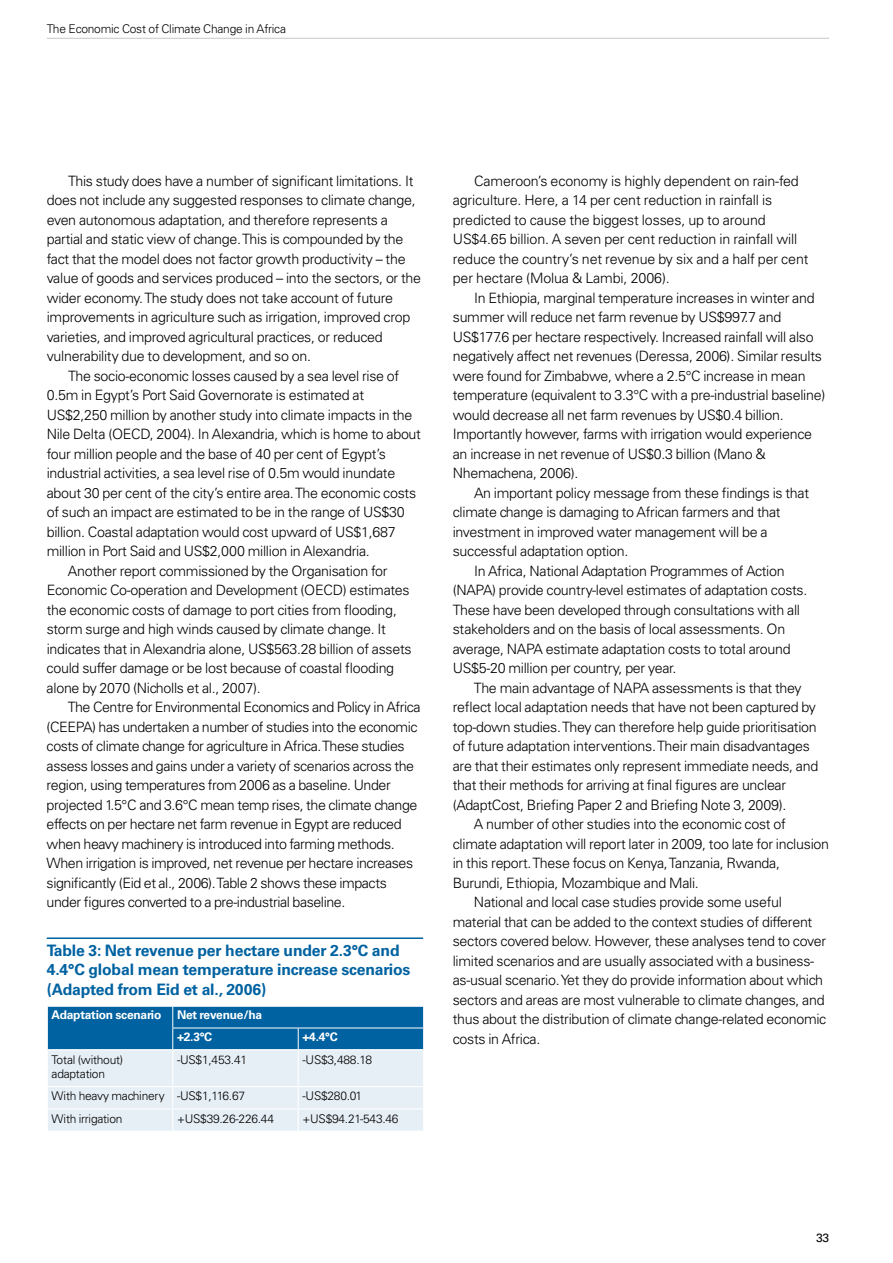
<style>
.page{position:relative;width:893px;height:1263px;background:#fff}
.page>*{position:absolute;margin:0;border:0;box-sizing:border-box;transform-origin:0 0}
.t1{font:700 15.75px/19.5px "Univers CA";letter-spacing:-.01em;color:#0062a1}
.t2{font:300 14.25px/19.5px "Univers CA";letter-spacing:-.02em;color:#000}
.t3{font:300 12px/14.7px "Univers CA";letter-spacing:-.02em;color:#000}
.t4{font:700 12px/21.8px "Univers CA";letter-spacing:-.02em;color:#fff}
.t5{font:12px "Univers CA";color:#000}
</style>
<div class="page">
<hr style="left:47px;top:38px;width:782px;height:1px;background:#c6c7c8">
<hr style="left:47px;top:937px;width:376px;height:2px;background:#0062a1">
<svg style="left:47px;top:1006px;width:377px;height:124px;background:#9ac0da"></svg>
<p class="t3" style="left:47px;top:21px;width:241px">The Economic Cost of Climate Change in Africa</p>
<p class="t2" style="left:68px;top:171px;width:347px">This study does have a number of significant limitations. It</p>
<p class="t2" style="left:47px;top:190px;width:370px">does not include any suggested responses to climate change,</p>
<p class="t2" style="left:47px;top:210px;width:343px">even autonomous adaptation, and therefore represents a</p>
<p class="t2" style="left:47px;top:229px;width:358px">partial and static view of change. This is compounded by the</p>
<p class="t2" style="left:47px;top:249px;width:360px">fact that the model does not factor growth productivity – the</p>
<p class="t2" style="left:47px;top:268px;width:376px">value of goods and services produced – into the sectors, or the</p>
<p class="t2" style="left:47px;top:288px;width:348px">wider economy. The study does not take account of future</p>
<p class="t2" style="left:47px;top:307px;width:365px">improvements in agriculture such as irrigation, improved crop</p>
<p class="t2" style="left:47px;top:327px;width:338px">varieties, and improved agricultural practices, or reduced</p>
<p class="t2" style="left:47px;top:346px;width:266px">vulnerability due to development, and so on.</p>
<p class="t2" style="left:68px;top:366px;width:333px">The socio-economic losses caused by a sea level rise of</p>
<p class="t2" style="left:47px;top:385px;width:319px">0.5m in Egypt’s Port Said Governorate is estimated at</p>
<p class="t2" style="left:47px;top:405px;width:367px">US$2,250 million by another study into climate impacts in the</p>
<p class="t2" style="left:47px;top:424px;width:376px">Nile Delta (OECD, 2004). In Alexandria, which is home to about</p>
<p class="t2" style="left:47px;top:444px;width:341px">four million people and the base of 40 per cent of Egypt’s</p>
<p class="t2" style="left:47px;top:463px;width:350px">industrial activities, a sea level rise of 0.5m would inundate</p>
<p class="t2" style="left:47px;top:483px;width:371px">about 30 per cent of the city’s entire area. The economic costs</p>
<p class="t2" style="left:47px;top:502px;width:360px">of such an impact are estimated to be in the range of US$30</p>
<p class="t2" style="left:47px;top:522px;width:350px">billion. Coastal adaptation would cost upward of US$1,687</p>
<p class="t2" style="left:47px;top:541px;width:325px">million in Port Said and US$2,000 million in Alexandria.</p>
<p class="t2" style="left:68px;top:561px;width:321px">Another report commissioned by the Organisation for</p>
<p class="t2" style="left:47px;top:580px;width:365px">Economic Co-operation and Development (OECD) estimates</p>
<p class="t2" style="left:47px;top:600px;width:352px">the economic costs of damage to port cities from flooding,</p>
<p class="t2" style="left:47px;top:619px;width:341px">storm surge and high winds caused by climate change. It</p>
<p class="t2" style="left:47px;top:639px;width:366px">indicates that in Alexandria alone, US$563.28 billion of assets</p>
<p class="t2" style="left:47px;top:658px;width:349px">could suffer damage or be lost because of coastal flooding</p>
<p class="t2" style="left:47px;top:678px;width:216px">alone by 2070 (Nicholls et al., 2007).</p>
<p class="t2" style="left:68px;top:697px;width:354px">The Centre for Environmental Economics and Policy in Africa</p>
<p class="t2" style="left:47px;top:717px;width:373px">(CEEPA) has undertaken a number of studies into the economic</p>
<p class="t2" style="left:47px;top:736px;width:359px">costs of climate change for agriculture in Africa. These studies</p>
<p class="t2" style="left:47px;top:756px;width:369px">assess losses and gains under a variety of scenarios across the</p>
<p class="t2" style="left:47px;top:775px;width:346px">region, using temperatures from 2006 as a baseline. Under</p>
<p class="t2" style="left:47px;top:795px;width:372px">projected 1.5°C and 3.6°C mean temp rises, the climate change</p>
<p class="t2" style="left:47px;top:814px;width:357px">effects on per hectare net farm revenue in Egypt are reduced</p>
<p class="t2" style="left:47px;top:834px;width:350px">when heavy machinery is introduced into farming methods.</p>
<p class="t2" style="left:47px;top:853px;width:368px">When irrigation is improved, net revenue per hectare increases</p>
<p class="t2" style="left:47px;top:873px;width:342px">significantly (Eid et al., 2006). Table 2 shows these impacts</p>
<p class="t2" style="left:47px;top:892px;width:300px">under figures converted to a pre-industrial baseline.</p>
<p class="t1" style="left:47px;top:941px;width:365px">Table 3: Net revenue per hectare under 2.3°C and<br>4.4°C global mean temperature increase scenarios (Adapted from Eid et al., 2006)</p>
<p class="t4" style="left:52px;top:1004px;width:111px">Adaptation scenario</p>
<p class="t4" style="left:177px;top:1004px;width:87px">Net revenue/ha +2.3°C</p>
<p class="t4" style="left:302px;top:1026px;width:37px">+4.4°C</p>
<p class="t3" style="left:52px;top:1052px;width:73px">Total (without) adaptation</p>
<p class="t3" style="left:177px;top:1052px;width:72px">-US$1,453.41</p>
<p class="t3" style="left:302px;top:1052px;width:71px">-US$3,488.18</p>
<p class="t3" style="left:52px;top:1089px;width:195px">With heavy machinery -US$1,116.67</p>
<p class="t3" style="left:302px;top:1089px;width:61px">-US$280.01</p>
<p class="t3" style="left:52px;top:1111px;width:72px">With irrigation</p>
<p class="t3" style="left:177px;top:1111px;width:99px">+US$39.26-226.44</p>
<p class="t3" style="left:302px;top:1111px;width:98px">+US$94.21-543.46</p>
<p class="t2" style="left:453px;top:171px;width:357px;text-indent:21px">Cameroon’s economy is highly dependent on rain-fed agriculture. Here, a 14 per cent reduction in rainfall is predicted to cause the biggest losses, up to around US$4.65 billion. A seven per cent reduction in rainfall will reduce the country’s net revenue by six and a half per cent per hectare (Molua &amp; Lambi, 2006).</p>
<p class="t2" style="left:453px;top:288px;width:374px;text-indent:21px">In Ethiopia, marginal temperature increases in winter and summer will reduce net farm revenue by US$997.7 and US$177.6 per hectare respectively. Increased rainfall will also negatively affect net revenues (Deressa, 2006). Similar results were found for Zimbabwe, where a 2.5°C increase in mean temperature (equivalent to 3.3°C with a pre-industrial baseline) would decrease all net farm revenues by US$0.4 billion.<br>Importantly however, farms with irrigation would experience an increase in net revenue of US$0.3 billion (Mano &amp; Nhemachena, 2006).</p>
<p class="t2" style="left:474px;top:483px;width:337px">An important policy message from these findings is that</p>
<p class="t2" style="left:453px;top:502px;width:329px">climate change is damaging to African farmers and that</p>
<p class="t2" style="left:453px;top:522px;width:316px">investment in improved water management will be a</p>
<p class="t2" style="left:453px;top:541px;width:177px">successful adaptation option.</p>
<p class="t2" style="left:474px;top:561px;width:312px">In Africa, National Adaptation Programmes of Action</p>
<p class="t2" style="left:453px;top:580px;width:356px">(NAPA) provide country-level estimates of adaptation costs.</p>
<p class="t2" style="left:453px;top:600px;width:349px">These have been developed through consultations with all</p>
<p class="t2" style="left:453px;top:619px;width:334px">stakeholders and on the basis of local assessments. On</p>
<p class="t2" style="left:453px;top:639px;width:340px">average, NAPA estimate adaptation costs to total around</p>
<p class="t2" style="left:453px;top:658px;width:225px">US$5-20 million per country, per year.</p>
<p class="t2" style="left:474px;top:678px;width:329px">The main advantage of NAPA assessments is that they</p>
<p class="t2" style="left:453px;top:697px;width:365px">reflect local adaptation needs that have not been captured by</p>
<p class="t2" style="left:453px;top:717px;width:366px">top-down studies. They can therefore help guide prioritisation</p>
<p class="t2" style="left:453px;top:736px;width:359px">of future adaptation interventions. Their main disadvantages</p>
<p class="t2" style="left:453px;top:756px;width:367px">are that their estimates only represent immediate needs, and</p>
<p class="t2" style="left:453px;top:775px;width:335px">that their methods for arriving at final figures are unclear</p>
<p class="t2" style="left:453px;top:795px;width:335px">(AdaptCost, Briefing Paper 2 and Briefing Note 3, 2009).</p>
<p class="t2" style="left:474px;top:814px;width:313px">A number of other studies into the economic cost of</p>
<p class="t2" style="left:453px;top:834px;width:378px">climate adaptation will report later in 2009, too late for inclusion</p>
<p class="t2" style="left:453px;top:853px;width:329px">in this report. These focus on Kenya, Tanzania, Rwanda,</p>
<p class="t2" style="left:453px;top:873px;width:248px">Burundi, Ethiopia, Mozambique and Mali.</p>
<p class="t2" style="left:474px;top:892px;width:309px">National and local case studies provide some useful</p>
<p class="t2" style="left:453px;top:912px;width:361px">material that can be added to the context studies of different</p>
<p class="t2" style="left:453px;top:931px;width:375px">sectors covered below. However, these analyses tend to cover</p>
<p class="t2" style="left:453px;top:951px;width:363px">limited scenarios and are usually associated with a business-</p>
<p class="t2" style="left:453px;top:970px;width:372px">as-usual scenario. Yet they do provide information about which</p>
<p class="t2" style="left:453px;top:990px;width:373px">sectors and areas are most vulnerable to climate changes, and</p>
<p class="t2" style="left:453px;top:1009px;width:375px">thus about the distribution of climate change-related economic</p>
<p class="t2" style="left:453px;top:1029px;width:89px">costs in Africa.</p>
<p class="t5" style="left:816px;top:1231px;width:15px">33</p>
</div>
